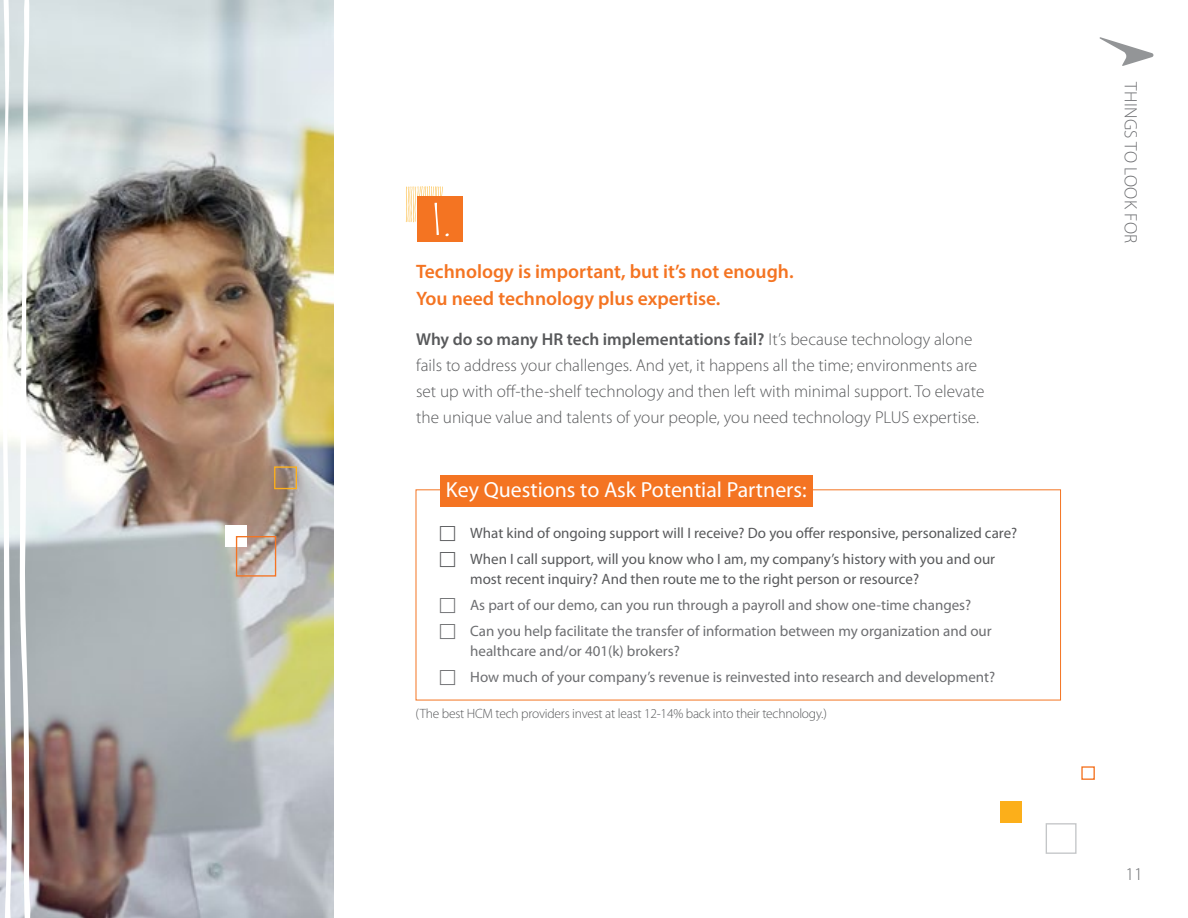
<style>
.page{position:relative;width:1188px;height:918px;background:#fff}
.page>*{position:absolute;margin:0;border:0;box-sizing:border-box;transform-origin:0 0}
.t1{font:57px "Jenna Sue Pro";color:#fff}
.t2{font:21.9px "Myriad Pro";color:#fff}
.t3{font:600 19.5px/27px "Myriad Pro";color:#f47422}
.t4{font:300 18px "Myriad Pro";letter-spacing:.02em;color:#6d6e71}
.t5{font:300 17.25px/26.2px "Myriad Pro";color:#58595b}
.t6{font:15px/26.2px "Myriad Pro";color:#6d6e71}
.t7{font:15px/26.2px "Myriad Pro";color:#58595b}
.t8{font:300 13.5px "Myriad Pro";letter-spacing:-.015em;color:#58595b}
.s1{font-weight:600}
</style>
<div class="page">
<svg style="left:406px;top:186px;width:37px;height:37px"></svg>
<div style="left:1000px;top:802px;width:22px;height:21px;background:#fcaf1a"></div>
<div style="left:1081px;top:766px;width:14px;height:14px;border:1px solid #f47422"></div>
<div style="left:1046px;top:823px;width:31px;height:31px;border:1px solid #c4c6c8"></div>
<div style="left:417px;top:196px;width:46px;height:46px;background:#f47422"></div>
<div style="left:440px;top:475px;width:373px;height:32px;background:#f47422"></div>
<img style="left:0;top:0;width:333px;height:918px">
<svg style="left:18px;top:0;width:13px;height:918px"></svg>
<svg style="left:2px;top:0;width:10px;height:918px"></svg>
<div style="left:225px;top:525px;width:22px;height:22px;background:#fff"></div>
<div style="left:274px;top:466px;width:23px;height:23px;border:1px solid #fcaf1a"></div>
<div style="left:236px;top:536px;width:40px;height:41px;border:1px solid #f47422"></div>
<svg style="left:1100px;top:37px;width:53px;height:29px"></svg>
<h1 class="t1" style="left:429px;top:187px;width:22px">1.</h1>
<p class="t3" style="left:416px;top:257px;width:379px">Technology is important, but it’s not enough.<br>You need technology plus expertise.</p>
<p class="t5" style="left:416px;top:325px;width:570px"><span class="s1">Why do so many HR tech implementations fail?</span> It’s because technology alone fails to address your challenges. And yet, it happens all the time; environments are set up with off-the-shelf technology and then left with minimal support. To elevate the unique value and talents of your people, you need technology PLUS expertise.</p>
<p class="t2" style="left:446px;top:477px;width:362px">Key Questions to Ask Potential Partners:</p>
<p class="t7" style="left:470px;top:519px;width:549px">What kind of ongoing support will I receive? Do you offer responsive, personalized care?<br>When I call support, will you know who I am, my company’s history with you and our</p>
<p class="t7" style="left:470px;top:565px;width:450px">most recent inquiry? And then route me to the right person or resource?</p>
<p class="t6" style="left:470px;top:591px;width:523px">As part of our demo, can you run through a payroll and show one-time changes?<br>Can you help facilitate the transfer of information between my organization and our</p>
<p class="t6" style="left:470px;top:637px;width:526px">healthcare and/or 401(k) brokers?<br>How much of your company’s revenue is reinvested into research and development?</p>
<p class="t8" style="left:416px;top:705px;width:413px">(The best HCM tech providers invest at least 12-14% back into their technology.)</p>
<p class="t4" style="left:1142px;top:82px;width:162px;rotate:90deg">THINGS TO LOOK FOR</p>
<p class="t4" style="left:1125px;top:863px;width:19px">11</p>
</div>
